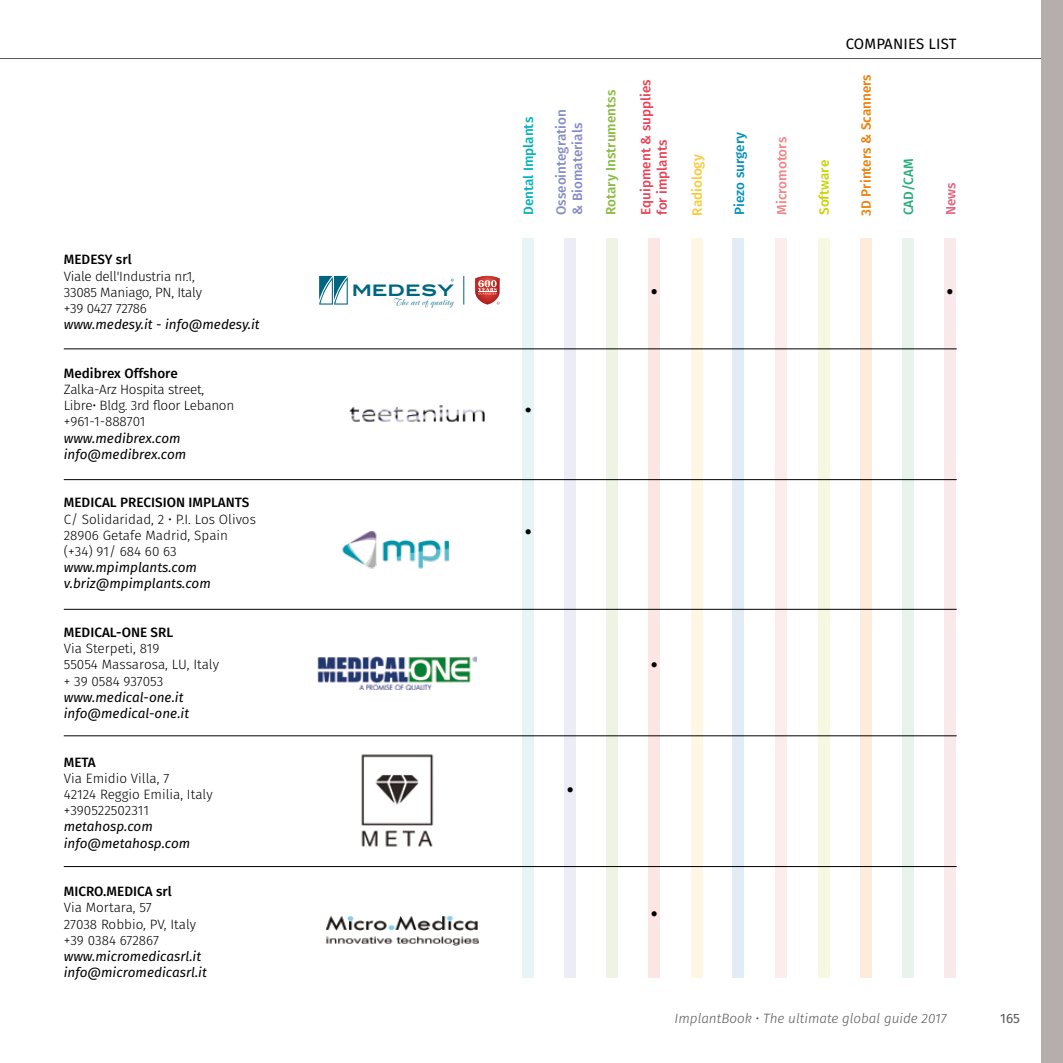
<style>
.page{position:relative;width:1063px;height:1063px;background:#fff}
.page>*{position:absolute;margin:0;border:0;box-sizing:border-box;transform-origin:0 0}
.t1{font:20.1px "Minion Pro";color:#000}
.t2{font:19.5px "Minion Pro";color:#000}
.t3{font:18.3px "Minion Pro";color:#000;scale:1.06 1}
.t4{font:700 15.9px "Blair ITC Std";letter-spacing:.01em;color:#006580}
.t5{font:15px "Fira Sans";letter-spacing:.01em;color:#000}
.t6{font:300 13.5px/16.2px "Fira Sans";color:#000}
.t7{font:italic 13.5px/16.2px "Fira Sans";color:#000}
.t8{font:300 13.5px/16.2px "Fira Sans";letter-spacing:-.02em;color:#000}
.t9{font:500 13.5px "Fira Sans";color:#000}
.t10{font:italic 300 13.5px "Fira Sans";color:#575756}
.t11{font:500 13.5px/16.2px "Fira Sans";color:#848cc5}
.t12{font:500 13.5px/16.2px "Fira Sans";color:#e94256}
.t13{font:500 13.5px "Fira Sans";color:#ef7d04}
.t14{font:500 13.5px "Fira Sans";color:#86ba3e}
.t15{font:500 13.5px "Fira Sans";color:#00b3bb}
.t16{font:500 13.5px "Fira Sans";color:#0090b9}
.t17{font:500 13.5px "Fira Sans";color:#f08486}
.t18{font:500 13.5px "Fira Sans";color:#fdc837}
.t19{font:500 13.5px "Fira Sans";color:#c8d300}
.t20{font:500 13.5px "Fira Sans";letter-spacing:-.005em;color:#27ad7a}
.t21{font:500 13.5px "Fira Sans";color:#e16180}
.t22{font:13.5px "Fira Sans";color:#575756}
.t23{font:8.7px "Regency";letter-spacing:.02em;color:#006580}
.s1{font-size:15.75px}
</style>
<div class="page">
<hr style="left:0;top:58px;width:1063px;height:1px;background:#575756">
<div style="left:1042px;top:0;width:21px;height:1063px;background:#b5aeac"></div>
<div style="left:945px;top:238px;width:11px;height:740px;background:#fae9eb"></div>
<div style="left:903px;top:238px;width:11px;height:740px;background:#e7f3eb"></div>
<div style="left:860px;top:238px;width:12px;height:740px;background:#fdecdb"></div>
<div style="left:818px;top:238px;width:11px;height:740px;background:#f6f8e1"></div>
<div style="left:776px;top:238px;width:11px;height:740px;background:#fcedec"></div>
<div style="left:733px;top:238px;width:11px;height:740px;background:#e2ecf4"></div>
<div style="left:691px;top:238px;width:11px;height:740px;background:#fff6e4"></div>
<div style="left:649px;top:238px;width:11px;height:740px;background:#fce6e4"></div>
<div style="left:607px;top:238px;width:11px;height:740px;background:#eef4e3"></div>
<div style="left:564px;top:238px;width:11px;height:740px;background:#ebecf6"></div>
<div style="left:522px;top:238px;width:11px;height:740px;background:#e7f4f5"></div>
<hr style="left:64px;top:349px;width:893px;height:1px;background:#000">
<hr style="left:64px;top:479px;width:893px;height:1px;background:#000">
<hr style="left:64px;top:609px;width:893px;height:1px;background:#000">
<hr style="left:64px;top:736px;width:893px;height:1px;background:#000">
<hr style="left:64px;top:866px;width:893px;height:1px;background:#000">
<img style="left:349px;top:405px;width:136px;height:17px">
<img style="left:342px;top:531px;width:108px;height:38px">
<img style="left:317px;top:656px;width:159px;height:33px">
<img style="left:361px;top:754px;width:73px;height:93px">
<img style="left:325px;top:916px;width:154px;height:30px">
<svg style="left:464px;top:276px;width:1px;height:29px"></svg>
<svg style="left:319px;top:276px;width:29px;height:29px"></svg>
<svg style="left:475px;top:276px;width:25px;height:29px"></svg>
<p class="t9" style="left:64px;top:250px;width:69px">MEDESY srl</p>
<p class="t8" style="left:64px;top:268px;width:140px">Viale dell'Industria nr.1,<br>33085 Maniago, PN, Italy +39 0427 72786</p>
<p class="t7" style="left:64px;top:316px;width:197px">www.medesy.it - info@medesy.it</p>
<p class="t9" style="left:64px;top:364px;width:116px">Medibrex Offshore</p>
<p class="t8" style="left:64px;top:381px;width:172px">Zalka-Arz Hospita street,<br>Libre• Bldg. 3rd floor Lebanon +961-1-888701</p>
<p class="t7" style="left:64px;top:430px;width:124px">www.medibrex.com info@medibrex.com</p>
<p class="t9" style="left:64px;top:493px;width:187px">MEDICAL PRECISION IMPLANTS</p>
<p class="t6" style="left:64px;top:511px;width:194px">C/ Solidaridad, 2 • P.I. Los Olivos<br>28906 Getafe Madrid, Spain (+34) 91/ 684 60 63</p>
<p class="t7" style="left:64px;top:559px;width:149px">www.mpimplants.com v.briz@mpimplants.com</p>
<p class="t9" style="left:64px;top:623px;width:111px">MEDICAL-ONE SRL</p>
<p class="t6" style="left:64px;top:640px;width:157px">Via Sterpeti, 819<br>55054 Massarosa, LU, Italy + 39 0584 937053</p>
<p class="t7" style="left:64px;top:689px;width:127px">www.medical-one.it info@medical-one.it</p>
<p class="t9" style="left:64px;top:752px;width:34px">META</p>
<p class="t6" style="left:64px;top:770px;width:150px">Via Emidio Villa, 7<br>42124 Reggio Emilia, Italy +390522502311</p>
<p class="t7" style="left:64px;top:819px;width:128px">metahosp.com info@metahosp.com</p>
<p class="t9" style="left:64px;top:882px;width:110px">MICRO.MEDICA srl</p>
<p class="t6" style="left:64px;top:900px;width:134px">Via Mortara, 57<br>27038 Robbio, PV, Italy +39 0384 672867</p>
<p class="t7" style="left:64px;top:948px;width:145px">www.micromedicasrl.it info@micromedicasrl.it</p>
<p class="t4" style="left:352px;top:280px;width:104px"><span class="s1">M</span>EDESY</p>
<p class="t23" style="left:393px;top:296px;width:62px">The art of quality</p>
<p class="t15" style="left:519px;top:215px;width:100px;rotate:-90deg">Dental Implants</p>
<p class="t11" style="left:553px;top:215px;width:107px;rotate:-90deg">Osseointegration &amp; Biomaterials</p>
<p class="t14" style="left:601px;top:215px;width:127px;rotate:-90deg">Rotary Instrumentss</p>
<p class="t12" style="left:638px;top:215px;width:137px;rotate:-90deg">Equipment &amp; supplies for implants</p>
<p class="t18" style="left:688px;top:216px;width:63px;rotate:-90deg">Radiology</p>
<p class="t16" style="left:730px;top:215px;width:84px;rotate:-90deg">Piezo surgery</p>
<p class="t17" style="left:772px;top:215px;width:79px;rotate:-90deg">Micromotors</p>
<p class="t19" style="left:815px;top:215px;width:57px;rotate:-90deg">Software</p>
<p class="t5" style="left:846px;top:33px;width:112px">COMPANIES LIST</p>
<p class="t13" style="left:857px;top:216px;width:143px;rotate:-90deg">3D Printers &amp; Scanners</p>
<p class="t20" style="left:899px;top:215px;width:58px;rotate:-90deg">CAD/CAM</p>
<p class="t21" style="left:941px;top:215px;width:34px;rotate:-90deg">News</p>
<h1 class="t1" style="left:651px;top:276px;width:9px">•</h1>
<h1 class="t1" style="left:946px;top:276px;width:9px">•</h1>
<h3 class="t3" style="left:525px;top:396px;width:9px">•</h3>
<h2 class="t2" style="left:525px;top:517px;width:9px">•</h2>
<h2 class="t2" style="left:567px;top:775px;width:9px">•</h2>
<h2 class="t2" style="left:651px;top:650px;width:9px">•</h2>
<h2 class="t2" style="left:651px;top:899px;width:9px">•</h2>
<p class="t10" style="left:675px;top:1009px;width:274px">ImplantBook • The ultimate global guide 2017</p>
<p class="t22" style="left:1000px;top:1009px;width:21px">165</p>
</div>
